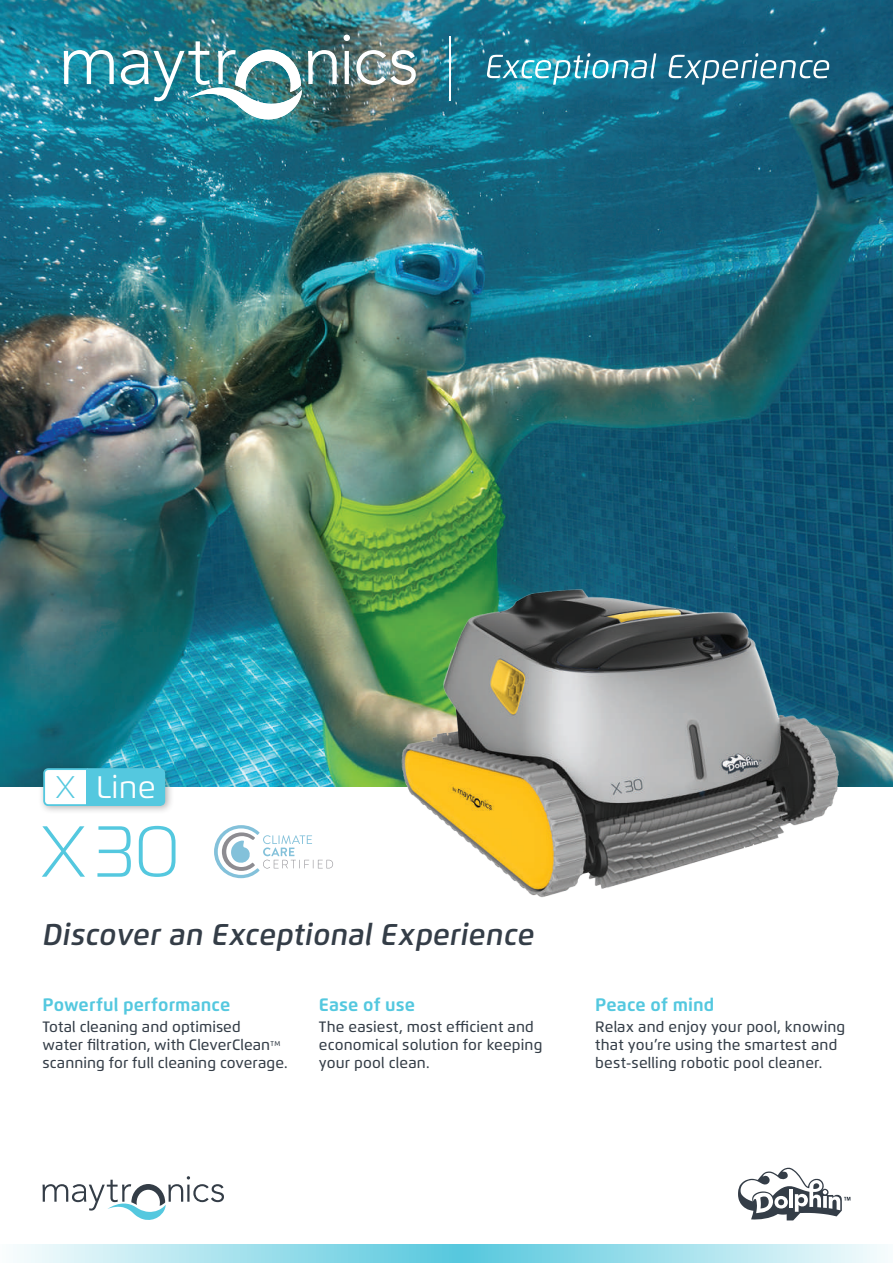
<style>
.page{position:relative;width:893px;height:1263px;background:#fff}
.page>*{position:absolute;margin:0;border:0;box-sizing:border-box;transform-origin:0 0}
.t1{font:300 72px "Magistral";color:#54c8df}
.t2{font:31.05px "Flexo";color:#fff}
.t3{font:italic 600 30px "Flexo";letter-spacing:.01em;color:#343d47}
.t4{font:700 18px "Flexo";letter-spacing:.005em;color:#54c8df}
.t5{font:500 15px/18px "Flexo";letter-spacing:.01em;color:#343d47}
.s1{font-family:"Magistral";font-weight:300;color:#54c8df}
</style>
<div class="page">
<svg style="left:17px;top:1244px;width:868px;height:19px;background:#a5e1ed"></svg>
<img style="left:0;top:0;width:893px;height:787px">
<img style="left:398px;top:557px;width:452px;height:341px">
<svg style="left:43px;top:1176px;width:181px;height:44px"></svg>
<svg style="left:738px;top:1167px;width:112px;height:53px"></svg>
<svg style="left:64px;top:50px;width:50px;height:34px"></svg>
<svg style="left:344px;top:35px;width:6px;height:49px"></svg>
<svg style="left:356px;top:50px;width:60px;height:35px"></svg>
<img style="left:121px;top:41px;width:216px;height:80px">
<hr style="left:449px;top:36px;width:1px;height:64px;background:#fff">
<svg style="left:487px;top:53px;width:169px;height:32px;background:#4298af"></svg>
<svg style="left:669px;top:53px;width:160px;height:32px;background:#407f98"></svg>
<div style="left:38px;top:763px;width:136px;height:52px;background:#231f20;opacity:.34"></div>
<svg style="left:43px;top:768px;width:122px;height:38px"></svg>
<svg style="left:214px;top:825px;width:119px;height:53px"></svg>
<h2 class="t2" style="left:57px;top:768px;width:101px"><span class="s1">X</span> Line</h2>
<h1 class="t1" style="left:43px;top:808px;width:138px">X 30</h1>
<h3 class="t3" style="left:43px;top:916px;width:493px">Discover an Exceptional Experience</h3>
<p class="t4" style="left:43px;top:993px;width:189px">Powerful performance</p>
<p class="t4" style="left:319px;top:993px;width:98px">Ease of use</p>
<p class="t4" style="left:595px;top:993px;width:121px">Peace of mind</p>
<p class="t5" style="left:43px;top:1017px;width:247px">Total cleaning and optimised<br>water filtration, with CleverClean<sup>TM </sup>scanning for full cleaning coverage.</p>
<p class="t5" style="left:595px;top:1017px;width:251px">Relax and enjoy your pool, knowing that you’re using the smartest and best-selling robotic pool cleaner.</p>
<p class="t5" style="left:319px;top:1017px;width:225px">The easiest, most efficient and economical solution for keeping your pool clean.</p>
</div>
